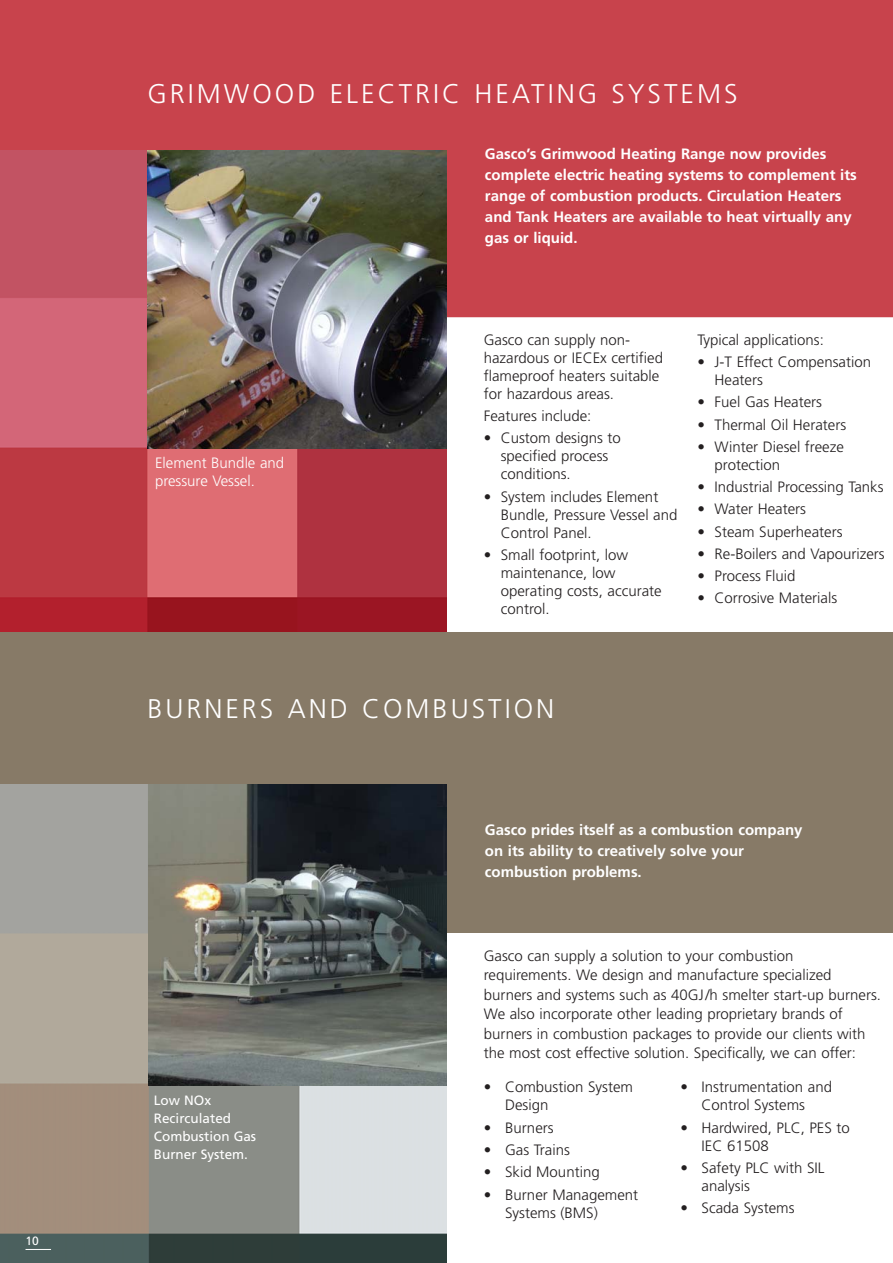
<style>
.page{position:relative;width:893px;height:1263px;background:#fff}
.page>*{position:absolute;margin:0;border:0;box-sizing:border-box;transform-origin:0 0}
.t1{font:300 27px "Frutiger";letter-spacing:.11em;color:#fff}
.t2{font:300 15px/18px "Frutiger";color:#231f20}
.t3{font:700 15px/21px "Frutiger";color:#fff}
.t4{font:300 15px/18px "Frutiger";color:#fff}
.t5{font:13.5px/18px "Frutiger";color:#fff}
.t6{font:12px "Frutiger";color:#fff}
</style>
<div class="page">
<img style="left:0;top:317px;width:446px;height:316px">
<svg style="left:0;top:0;width:892px;height:317px;background:#c7444e"></svg>
<div style="left:0;top:633px;width:892px;height:300px;background:#877a67"></div>
<img style="left:0;top:785px;width:446px;height:478px">
<img style="left:149px;top:785px;width:297px;height:300px">
<svg style="left:26px;top:1249px;width:25px;height:1px"></svg>
<img style="left:147px;top:151px;width:299px;height:297px">
<p class="t6" style="left:26px;top:1236px;width:15px">10</p>
<h1 class="t1" style="left:147px;top:83px;width:591px">GRIMWOOD ELECTRIC HEATING SYSTEMS</h1>
<p class="t4" style="left:155px;top:455px;width:131px">Element Bundle and pressure Vessel.</p>
<p class="t3" style="left:485px;top:145px;width:373px">Gasco’s Grimwood Heating Range now provides complete electric heating systems to complement its range of combustion products. Circulation Heaters and Tank Heaters are available to heat virtually any gas or liquid.</p>
<p class="t2" style="left:483px;top:332px;width:181px">Gasco can supply non&shy;hazardous or IECEx certified flameproof heaters suitable for hazardous areas.</p>
<p class="t2" style="left:483px;top:408px;width:109px">Features include:</p>
<p class="t2" style="left:501px;top:430px;width:122px;text-indent:-17px">• Custom designs to specified process conditions.</p>
<p class="t2" style="left:501px;top:489px;width:178px;text-indent:-17px">• System includes Element<br>Bundle, Pressure Vessel and<br>Control Panel.</p>
<p class="t2" style="left:501px;top:547px;width:162px;text-indent:-17px">• Small footprint, low maintenance, low operating costs, accurate control.</p>
<p class="t2" style="left:697px;top:332px;width:128px">Typical applications:</p>
<p class="t2" style="left:714px;top:354px;width:158px;text-indent:-17px">• J-T Effect Compensation<br>Heaters</p>
<p class="t2" style="left:697px;top:394px;width:126px">• Fuel Gas Heaters</p>
<p class="t2" style="left:697px;top:417px;width:150px">• Thermal Oil Heraters</p>
<p class="t2" style="left:714px;top:439px;width:131px;text-indent:-17px">• Winter Diesel freeze protection</p>
<p class="t2" style="left:697px;top:479px;width:187px">• Industrial Processing Tanks</p>
<p class="t2" style="left:697px;top:501px;width:110px">• Water Heaters</p>
<p class="t2" style="left:697px;top:524px;width:146px">• Steam Superheaters</p>
<p class="t2" style="left:697px;top:546px;width:189px">• Re-Boilers and Vapourizers</p>
<p class="t2" style="left:697px;top:568px;width:99px">• Process Fluid</p>
<p class="t2" style="left:697px;top:590px;width:141px">• Corrosive Materials</p>
<h1 class="t1" style="left:147px;top:698px;width:408px">BURNERS AND COMBUSTION</h1>
<p class="t5" style="left:154px;top:1092px;width:104px">Low NOx<br>Recirculated<br>Combustion Gas<br>Burner System.</p>
<p class="t3" style="left:485px;top:821px;width:319px">Gasco prides itself as a combustion company on its ability to creatively solve your combustion problems.</p>
<p class="t2" style="left:483px;top:947px;width:399px;line-height:19.5px">Gasco can supply a solution to your combustion requirements. We design and manufacture specialized burners and systems such as 40GJ/h smelter start-up burners.<br>We also incorporate other leading proprietary brands of burners in combustion packages to provide our clients with the most cost effective solution. Specifically, we can offer:</p>
<p class="t2" style="left:505px;top:1079px;width:129px;text-indent:-21px">• Combustion System<br>Design</p>
<p class="t2" style="left:483px;top:1120px;width:71px">• Burners</p>
<p class="t2" style="left:483px;top:1142px;width:88px">• Gas Trains</p>
<p class="t2" style="left:483px;top:1164px;width:117px">• Skid Mounting</p>
<p class="t2" style="left:505px;top:1186px;width:135px;text-indent:-21px">• Burner Management<br>Systems (BMS)</p>
<p class="t2" style="left:680px;top:1079px;width:153px;text-align:center">• Instrumentation and<br>Control Systems</p>
<p class="t2" style="left:701px;top:1120px;width:150px;text-indent:-21px">• Hardwired, PLC, PES to<br>IEC 61508</p>
<p class="t2" style="left:701px;top:1160px;width:124px;text-indent:-21px">• Safety PLC with SIL analysis</p>
<p class="t2" style="left:680px;top:1200px;width:116px">• Scada Systems</p>
</div>
